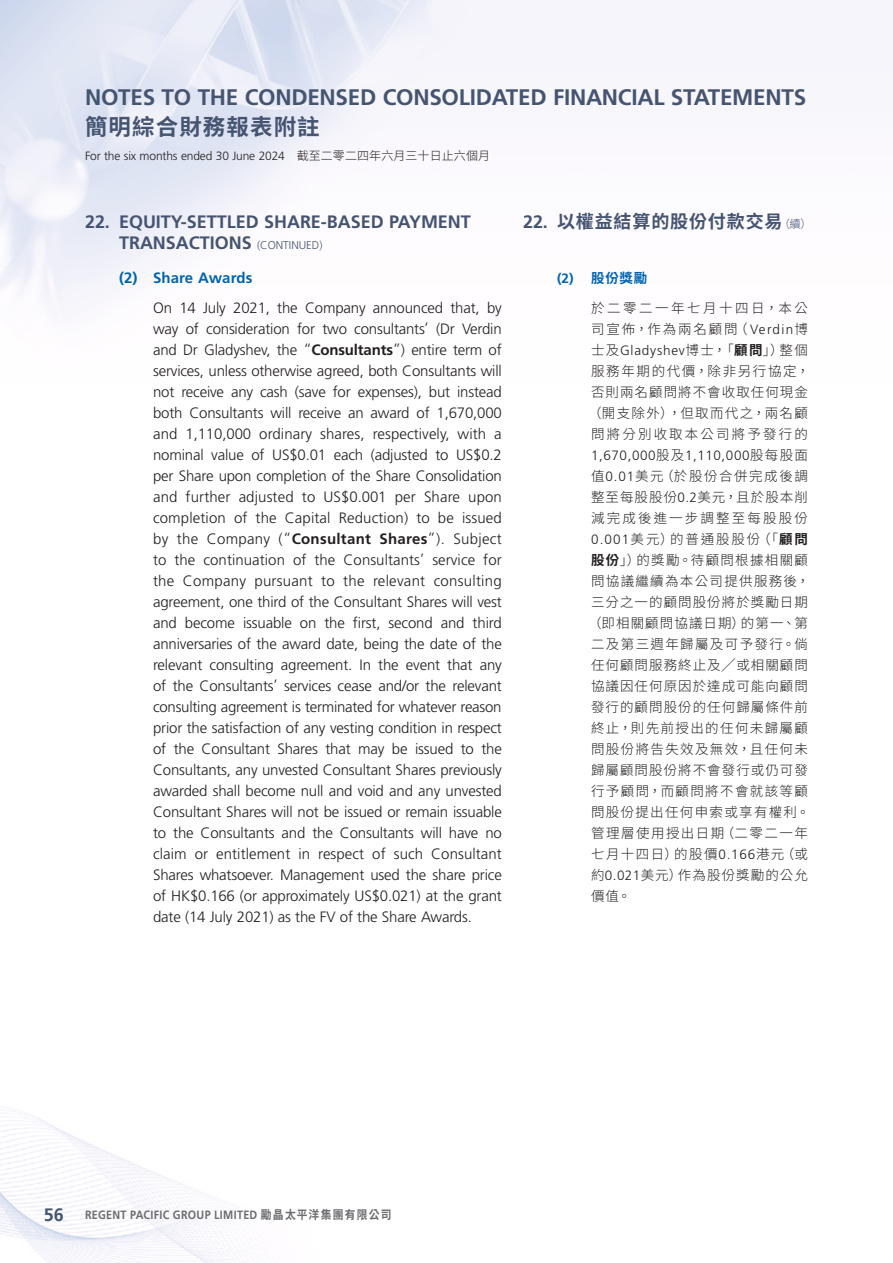
<style>
.page{position:relative;width:893px;height:1263px;background:#fff}
.page>*{position:absolute;margin:0;border:0;box-sizing:border-box;transform-origin:0 0}
.t1{font:700 22.5px "Frutiger LT Std";letter-spacing:-.01em;color:#455471}
.t2{font:700 22.5px "Source Han Sans TC";letter-spacing:.05em;color:#455471}
.Heading_1{font:700 18px/21px "Frutiger LT Std";color:#455471}
.Heading_1-2{font:700 18px "Source Han Sans TC";letter-spacing:.05em;color:#455471}
.Body_Text{font:300 15px/21px "Frutiger LT Std";letter-spacing:-.01em;color:#231f20;text-align:justify}
.Heading_2{font:700 15px "Frutiger LT Std";letter-spacing:.01em;color:#0063af}
.C_Body_Text{font:300 13.5px/21px "Source Han Sans TC";letter-spacing:.095em;color:#231f20}
.C_Heading_2{font:700 13.5px "Source Han Sans TC";color:#0063af}
.t3{font:300 12px "Frutiger LT Std";letter-spacing:-.01em;color:#231f20}
.t4{font:700 12px "Frutiger LT Std";letter-spacing:.03em;color:#6c6d70;scale:.9 1}
.s1{font-family:"Source Han Sans TC"}
.s2{font-weight:300;font-size:11.25px}
.s3{font-weight:700}
.s4{font-family:"Frutiger LT Std"}
.s5{font-size:18px;color:#455471}
</style>
<div class="page">
<img style="left:0;top:0;width:467px;height:1263px">
<h1 class="t1" style="left:85px;top:84px;width:723px">NOTES TO THE CONDENSED CONSOLIDATED FINANCIAL STATEMENTS</h1>
<h1 class="t2" style="left:85px;top:114px;width:236px">簡明綜合財務報表附註</h1>
<p class="t3" style="left:85px;top:150px;width:407px">For the six months ended 30 June 2024<span class="s1">　截至二零二四年六月三十日止六個月</span></p>
<p class="Heading_1" style="left:119px;top:212px;width:353px;text-indent:-34px">22. EQUITY-SETTLED SHARE-BASED PAYMENT<br>TRANSACTIONS <span class="s2">(CONTINUED)</span></p>
<p class="Heading_2" style="left:119px;top:269px;width:135px">(2) Share Awards</p>
<p class="Body_Text" style="left:153px;top:297px;width:350px">On 14 July 2021, the Company announced that, by way of consideration for two consultants’ (Dr Verdin and Dr Gladyshev, the “<span class="s3">Consultants</span>”) entire term of services, unless otherwise agreed, both Consultants will not receive any cash (save for expenses), but instead both Consultants will receive an award of 1,670,000 and 1,110,000 ordinary shares, respectively, with a nominal value of US$0.01 each (adjusted to US$0.2 per Share upon completion of the Share Consolidation and further adjusted to US$0.001 per Share upon completion of the Capital Reduction) to be issued by the Company (“<span class="s3">Consultant Shares</span>”). Subject to the continuation of the Consultants’ service for the Company pursuant to the relevant consulting agreement, one third of the Consultant Shares will vest and become issuable on the first, second and third anniversaries of the award date, being the date of the relevant consulting agreement. In the event that any of the Consultants’ services cease and/or the relevant consulting agreement is terminated for whatever reason prior the satisfaction of any vesting condition in respect of the Consultant Shares that may be issued to the Consultants, any unvested Consultant Shares previously awarded shall become null and void and any unvested Consultant Shares will not be issued or remain issuable to the Consultants and the Consultants will have no claim or entitlement in respect of such Consultant Shares whatsoever. Management used the share price of HK$0.166 (or approximately US$0.021) at the grant date (14 July 2021) as the FV of the Share Awards.</p>
<p class="Heading_1-2" style="left:523px;top:212px;width:290px"><span class="s4">22.</span> 以權益結算的股份付款交易<span class="s2">（續）</span></p>
<p class="C_Heading_2" style="left:557px;top:271px;width:92px"><span class="s4">(2)</span> 股份獎勵</p>
<p class="C_Body_Text" style="left:588px;top:298px;width:223px">於二零二一年七月十四日，本公司宣佈，作為兩名顧問（<span class="s4">Verdin</span>博士及<span class="s4">Gladyshev</span>博士，「<span class="s3">顧問</span>」）整個服務年期的代價，除非另行協定，否則兩名顧問將不會收取任何現金（開支除外），但取而代之，兩名顧問將分別收取本公司將予發行的<br><span class="s4">1,670,000</span>股及<span class="s4">1,110,000</span>股每股面值<span class="s4">0.01</span>美元（於股份合併完成後調整至每股股份<span class="s4">0.2</span>美元，且於股本削減完成後進一步調整至每股股份<br><span class="s4">0.001</span>美元）的普通股股份（「<span class="s3">顧問股份</span>」）的獎勵。待顧問根據相關顧問協議繼續為本公司提供服務後，三分之一的顧問股份將於獎勵日期（即相關顧問協議日期）的第一、第二及第三週年歸屬及可予發行。倘任何顧問服務終止及╱或相關顧問協議因任何原因於達成可能向顧問發行的顧問股份的任何歸屬條件前終止，則先前授出的任何未歸屬顧問股份將告失效及無效，且任何未歸屬顧問股份將不會發行或仍可發行予顧問，而顧問將不會就該等顧問股份提出任何申索或享有權利。管理層使用授出日期（二零二一年七月十四日）的股價<span class="s4">0.166</span>港元（或約<span class="s4">0.021</span>美元）作為股份獎勵的公允價值。</p>
<p class="t4" style="left:44px;top:1208px;width:388px"><span class="s5">56</span> REGENT PACIFIC GROUP LIMITED <span class="s1">勵晶太平洋集團有限公司</span></p>
</div>
